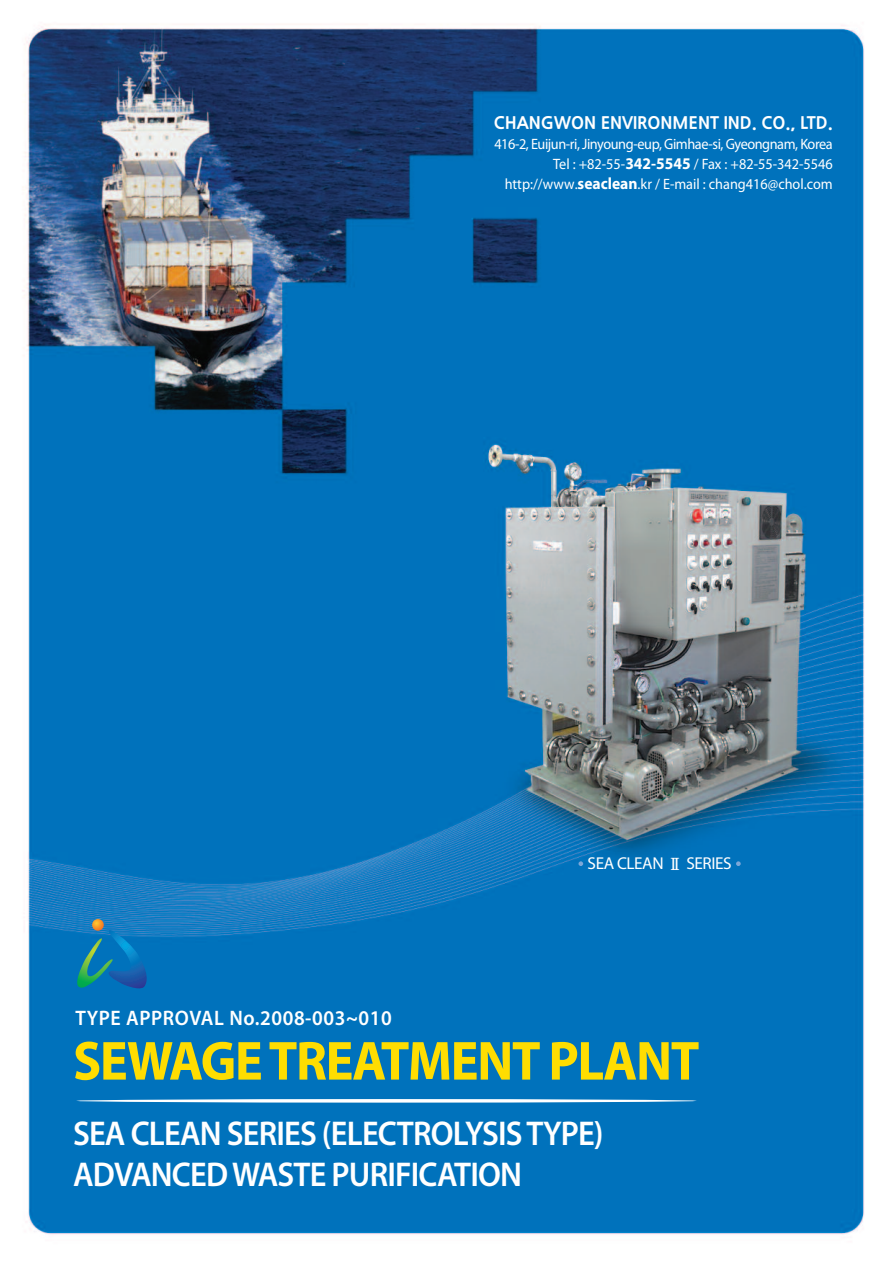
<style>
.page{position:relative;width:893px;height:1263px;background:#fff}
.page>*{position:absolute;margin:0;border:0;box-sizing:border-box;transform-origin:0 0}
.t1{font:700 55.5px "Myriad Pro";letter-spacing:-.025em;color:#ffdd01;scale:.94 1}
.t2{font:600 34.5px/40.5px "Myriad Pro";letter-spacing:-.025em;color:#fff;scale:.94 1}
.t3{font:600 21px "Myriad Pro";letter-spacing:.03em;color:#fff;scale:.95 1}
.t4{font:17.25px "Myriad Pro";letter-spacing:-.025em;color:#fff}
.t5{font:700 16.5px "Nanum Gothic OTF Extra";color:#fff}
.t6{font:15px/20px "Myriad Pro";letter-spacing:-.03em;color:#fff;text-align:right;scale:.95 1}
.s1{font-weight:700;font-size:16.35px}
.s2{font-family:"Y Mj O14"}
</style>
<div class="page">
<img style="left:22px;top:24px;width:842px;height:1211px">
<svg style="left:578px;top:861px;width:5px;height:5px"></svg>
<svg style="left:736px;top:861px;width:5px;height:5px"></svg>
<svg style="left:75px;top:919px;width:74px;height:73px;background:#1479ae"></svg>
<hr style="left:76px;top:1099px;width:621px;height:3px;background:#fff;border-radius:50%">
<p class="t5" style="left:494px;top:112px;width:340px">CHANGWON ENVIRONMENT IND. CO., LTD.</p>
<p class="t6" style="left:494px;top:135px;width:358px">416-2, Euijun-ri, Jinyoung-eup, Gimhae-si, Gyeongnam, Korea<br>Tel : +82-55-<span class="s1">342-5545</span> / Fax : +82-55-342-5546 http://www.<span class="s1">seaclean</span>.kr / E-mail : chang416@chol.com</p>
<p class="t3" style="left:75px;top:1010px;width:335px">TYPE APPROVAL No.2008-003~010</p>
<p class="t4" style="left:588px;top:857px;width:145px">SEA CLEAN <span class="s2">Ⅱ</span> SERIES</p>
<p class="t1" style="left:73px;top:1040px;width:668px">SEWAGETREATMENT PLANT</p>
<p class="t2" style="left:73px;top:1116px;width:566px">SEA CLEAN SERIES (ELECTROLYSISTYPE)<br>ADVANCEDWASTE PURIFICATION</p>
</div>
